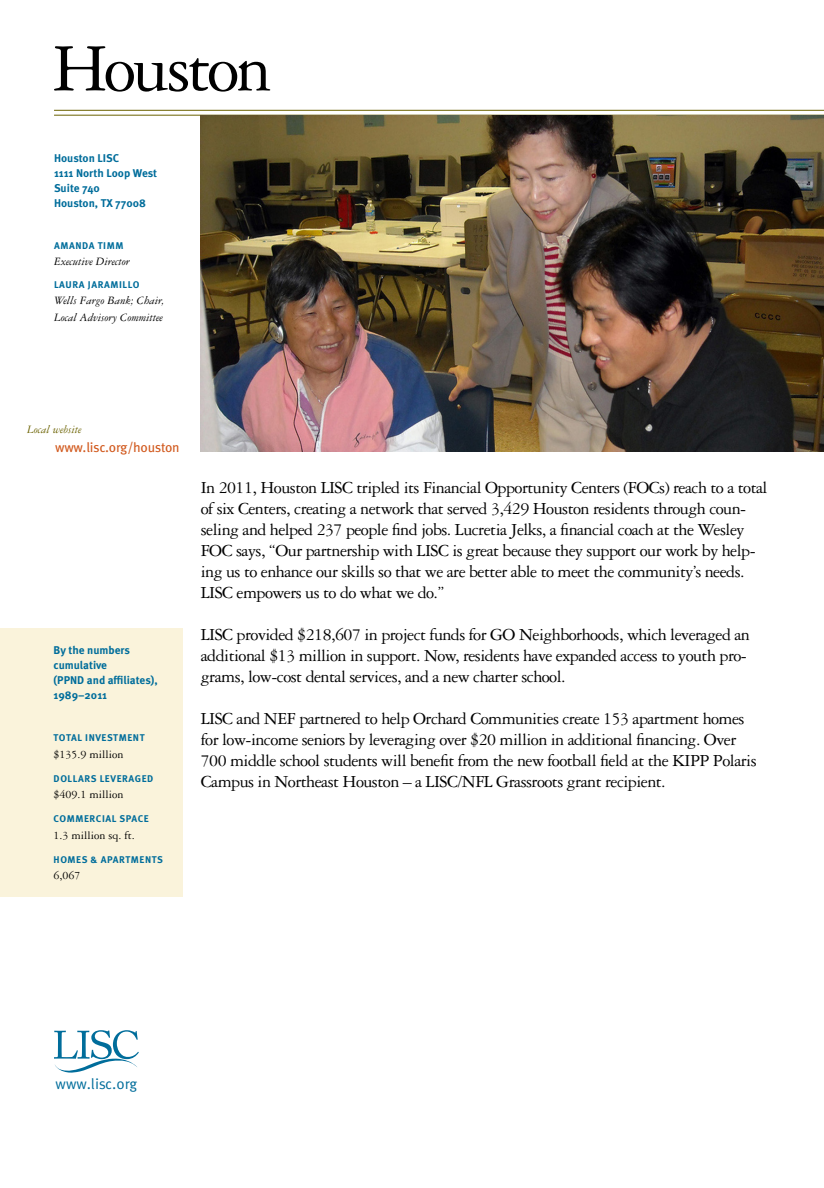
<style>
.page{position:relative;width:824px;height:1188px;background:#fff}
.page>*{position:absolute;margin:0;border:0;box-sizing:border-box;transform-origin:0 0}
.t1{font:72px "Garamond Three";letter-spacing:-.05em;color:#000}
.t2{font:18px/21px "Garamond Three";letter-spacing:-.03em;color:#000}
.t3{font:15px "Meta OT Norm";color:#006d9b}
.t4{font:13.5px "Meta OT";letter-spacing:-.02em;color:#d1581c}
.t5{font:italic 12px/16.5px "Garamond Three";color:#000}
.t6{font:12px "Garamond Three";color:#000}
.t7{font:italic 12px "Garamond Three";color:#6b6200}
.t8{font:700 11.25px/15px "Meta OT";color:#006d9b}
.t9{font:700 9.75px "Meta OT";letter-spacing:.06em;color:#006d9b}
</style>
<div class="page">
<hr style="left:54px;top:115px;width:770px;height:1px;background:#6b6200">
<hr style="left:54px;top:110px;width:770px;height:1px;background:#6b6200">
<svg style="left:54px;top:1030px;width:85px;height:43px"></svg>
<img style="left:201px;top:116px;width:623px;height:336px">
<div style="left:0;top:628px;width:182px;height:269px;background:#faf3db"></div>
<p class="t1" style="left:52px;top:30px;width:221px">Houston</p>
<p class="t8" style="left:54px;top:150px;width:105px">HOUSTON LISC<br>1111 NORTH LOOP WEST<br>SUITE 740<br>HOUSTON, TX 77008</p>
<p class="t9" style="left:54px;top:239px;width:71px">AMANDA TI MM</p>
<p class="t5" style="left:54px;top:253px;width:77px">Executive Director</p>
<p class="t9" style="left:54px;top:278px;width:87px">LAURA JARAMILLO</p>
<p class="t5" style="left:54px;top:292px;width:112px">Wells Fargo Bank; Chair,<br>Local Advisory Committee</p>
<p class="t7" style="left:27px;top:423px;width:56px">Local website</p>
<p class="t4" style="left:55px;top:439px;width:126px">www.lisc.org/houston</p>
<p class="t8" style="left:54px;top:643px;width:106px">BY THE NUMBERS<br>CUMULATIVE<br>(PPN D AND AFFILIATES),<br>1989–2011</p>
<p class="t9" style="left:54px;top:731px;width:91px">TOTAL INVESTMENT</p>
<p class="t6" style="left:54px;top:747px;width:72px">$135.9 million</p>
<p class="t9" style="left:54px;top:772px;width:100px">DOLLARS LEVERAGED</p>
<p class="t6" style="left:54px;top:788px;width:72px">$409.1 million</p>
<p class="t9" style="left:54px;top:812px;width:97px">COMMERCIAL SPACE</p>
<p class="t6" style="left:54px;top:828px;width:83px">1.3 million sq. ft.</p>
<p class="t9" style="left:54px;top:853px;width:105px">HOMES &amp; APARTMENTS</p>
<p class="t6" style="left:54px;top:869px;width:28px">6,067</p>
<p class="t2" style="left:201px;top:477px;width:568px">In 2011, Houston LISC tripled its Financial Opportunity Centers (FOCs) reach to a total of six Centers, creating a network that served 3,429 Houston residents through coun‑ seling and helped 237 people find jobs. Lucretia Jelks, a financial coach at the Wesley FOC says, “Our partnership with LISC is great because they support our work by help‑ ing us to enhance our skills so that we are better able to meet the community’s needs.<br>LISC empowers us to do what we do.”</p>
<p class="t2" style="left:201px;top:624px;width:550px">LISC provided $218,607 in project funds for GO Neighborhoods, which leveraged an additional $13 million in support. Now, residents have expanded access to youth pro‑ grams, low-cost dental services, and a new charter school.</p>
<p class="t2" style="left:201px;top:708px;width:557px">LISC and NEF partnered to help Orchard Communities create 153 apartment homes for low-income seniors by leveraging over $20 million in additional financing. Over 700 middle school students will benefit from the new football field at the KIPP Polaris Campus in Northeast Houston – a LISC/NFL Grassroots grant recipient.</p>
<p class="t3" style="left:56px;top:1074px;width:83px">www.lisc.org</p>
</div>
